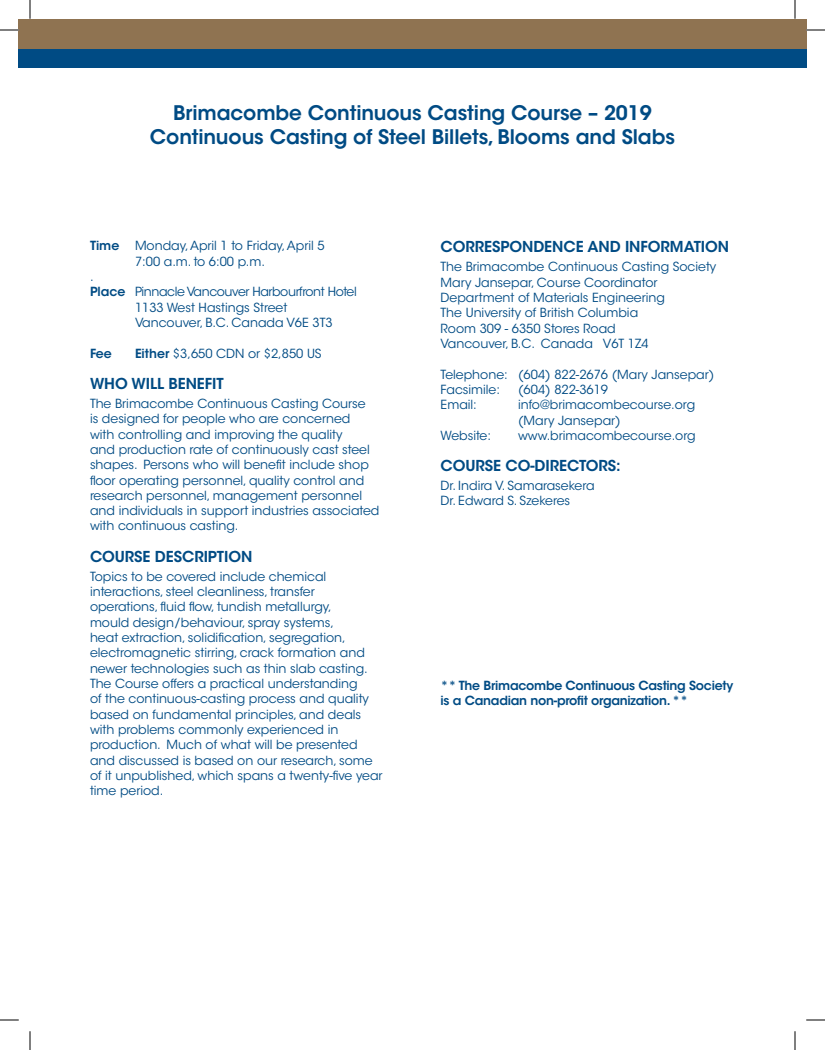
<style>
.page{position:relative;width:825px;height:1050px;background:#fff}
.page>*{position:absolute;margin:0;border:0;box-sizing:border-box;transform-origin:0 0}
.t1{font:600 20px/23.8px "ITC Avant Garde Std";letter-spacing:-.005em;color:#004b84;text-align:center}
.t2{font:600 15px "ITC Avant Garde Std";letter-spacing:-.005em;color:#004b84}
.t3{font:12.5px/15.2px "ITC Avant Garde Std";color:#004b84}
.t4{font:600 12.5px/15.4px "ITC Avant Garde Std";letter-spacing:-.02em;color:#004b84}
.t5{font:12.5px "ITC Avant Garde Std";letter-spacing:-.03em;color:#004b84}
.s1{font-weight:600}
</style>
<div class="page">
<div style="left:19px;top:19px;width:787px;height:30px;background:#8f7351"></div>
<div style="left:19px;top:49px;width:787px;height:19px;background:#004b84"></div>
<svg style="left:0;top:29px;width:19px;height:2px"></svg>
<svg style="left:806px;top:29px;width:19px;height:2px"></svg>
<svg style="left:0;top:1019px;width:19px;height:2px"></svg>
<svg style="left:806px;top:1019px;width:19px;height:2px"></svg>
<svg style="left:29px;top:0;width:2px;height:19px"></svg>
<svg style="left:29px;top:1031px;width:2px;height:19px"></svg>
<svg style="left:794px;top:0;width:2px;height:19px"></svg>
<svg style="left:794px;top:1031px;width:2px;height:19px"></svg>
<h1 class="t1" style="left:150px;top:101px;width:527px">Brimacombe Continuous Casting Course – 2019<br>Continuous Casting of Steel Billets, Blooms and Slabs</h1>
<p class="t4" style="left:90px;top:238px;width:31px">Time</p>
<p class="t3" style="left:135px;top:239px;width:191px">Monday, April 1 to Friday, April 5<br>7:00 a.m. to 6:00 p.m.</p>
<p class="t3" style="left:90px;top:269px;width:5px">.</p>
<p class="t5" style="left:90px;top:284px;width:268px"><span class="s1">Place</span> Pinnacle Vancouver Harbourfront Hotel</p>
<p class="t3" style="left:135px;top:300px;width:154px">1133 West Hastings Street</p>
<p class="t3" style="left:135px;top:315px;width:199px">Vancouver, B.C. Canada V6E 3T3</p>
<p class="t4" style="left:90px;top:345px;width:23px">Fee</p>
<p class="t3" style="left:135px;top:346px;width:188px"><span class="s1">Either</span> $3,650 CDN or $2,850 US</p>
<p class="t2" style="left:90px;top:374px;width:135px">WHO WILL BENEFIT</p>
<p class="t3" style="left:90px;top:396px;width:291px">The Brimacombe Continuous Casting Course<br>is designed for people who are concerned<br>with controlling and improving the quality<br>and production rate of continuously cast steel shapes. Persons who will benefit include shop floor operating personnel, quality control and research personnel, management personnel and individuals in support industries associated with continuous casting.</p>
<p class="t2" style="left:90px;top:547px;width:164px">COURSE DESCRIPTION</p>
<p class="t3" style="left:90px;top:569px;width:294px">Topics to be covered include chemical interactions, steel cleanliness, transfer operations, fluid flow, tundish metallurgy,<br>mould design/behaviour, spray systems,<br>heat extraction, solidification, segregation, electromagnetic stirring, crack formation and newer technologies such as thin slab casting.<br>The Course offers a practical understanding<br>of the continuous-casting process and quality based on fundamental principles, and deals with problems commonly experienced in production. Much of what will be presented and discussed is based on our research, some of it unpublished, which spans a twenty-five year time period.</p>
<p class="t2" style="left:441px;top:237px;width:290px">CORRESPONDENCE AND INFORMATION</p>
<p class="t3" style="left:441px;top:259px;width:277px">The Brimacombe Continuous Casting Society Mary Jansepar, Course Coordinator Department of Materials Engineering<br>The University of British Columbia<br>Room 309 - 6350 Stores Road<br>Vancouver, B.C. Canada V6T 1Z4</p>
<p class="t3" style="left:441px;top:367px;width:275px">Telephone: (604) 822-2676 (Mary Jansepar)<br>Facsimile:</p>
<p class="t3" style="left:518px;top:382px;width:92px">(604) 822-3619</p>
<p class="t3" style="left:441px;top:397px;width:38px">Email:</p>
<p class="t3" style="left:518px;top:397px;width:179px">info@brimacombecourse.org (Mary Jansepar)</p>
<p class="t3" style="left:441px;top:428px;width:52px">Website:</p>
<p class="t3" style="left:518px;top:428px;width:179px">www.brimacombecourse.org</p>
<p class="t2" style="left:441px;top:456px;width:182px">COURSE CO-DIRECTORS:</p>
<p class="t3" style="left:441px;top:478px;width:155px">Dr. Indira V. Samarasekera<br>Dr. Edward S. Szekeres</p>
<p class="t4" style="left:441px;top:677px;width:294px">** The Brimacombe Continuous Casting Society is a Canadian non-profit organization. **</p>
</div>
